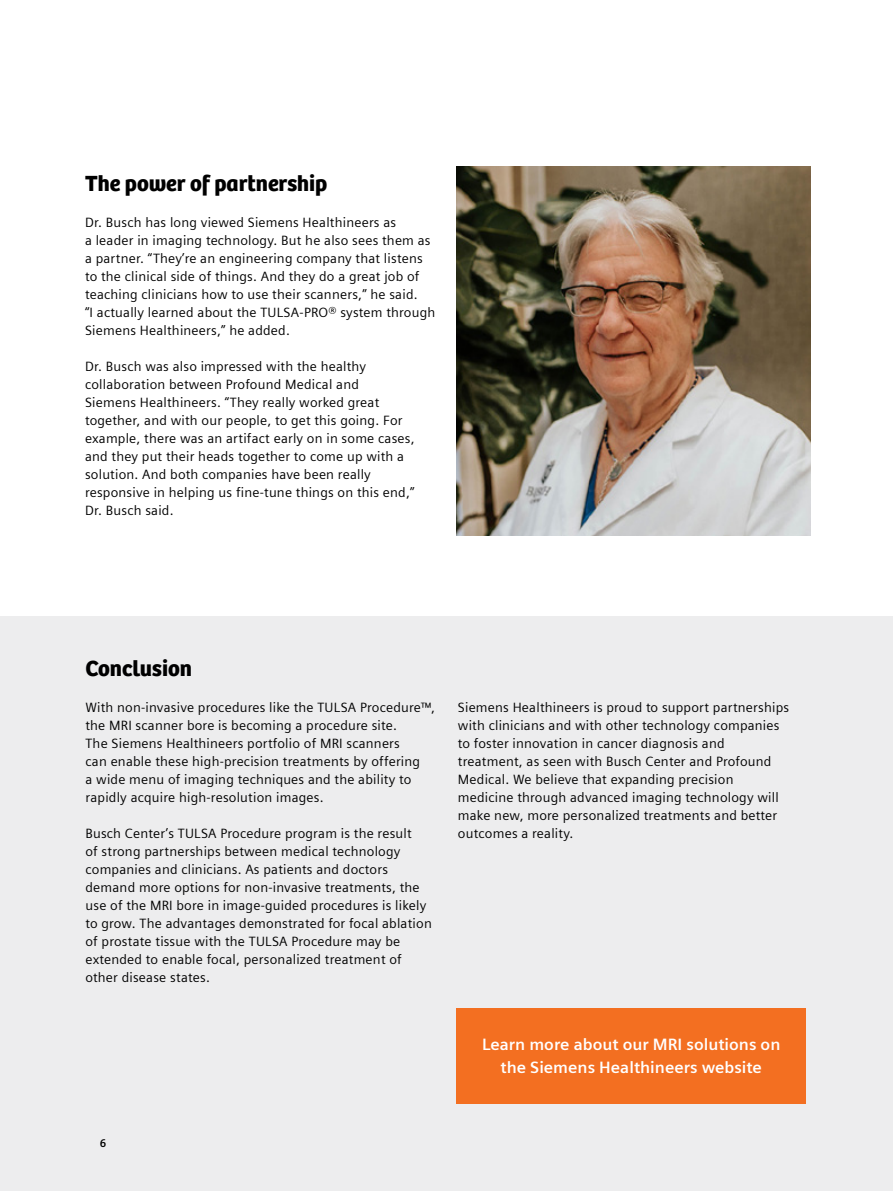
<style>
.page{position:relative;width:893px;height:1191px;background:#fff}
.page>*{position:absolute;margin:0;border:0;box-sizing:border-box;transform-origin:0 0}
.t1{font:22.5px "Bree SH Headline Regular";color:#000}
.t2{font:700 16.5px/22.5px "Siemens Sans";color:#fff;text-align:center}
.t3{font:13.5px/18px "Siemens Sans";letter-spacing:.015em;color:#000}
.t4{font:700 11.25px "Siemens Sans";color:#000}
</style>
<div class="page">
<div style="left:0;top:616px;width:893px;height:575px;background:#ededee"></div>
<div style="left:456px;top:1007px;width:350px;height:96px;background:#f36f21"></div>
<img style="left:456px;top:167px;width:354px;height:368px">
<h1 class="t1" style="left:85px;top:170px;width:244px">The power of partnership</h1>
<p class="t3" style="left:85px;top:212px;width:352px">Dr. Busch has long viewed Siemens Healthineers as<br>a leader in imaging technology. But he also sees them as a partner. “They’re an engineering company that listens to the clinical side of things. And they do a great job of teaching clinicians how to use their scanners,” he said.<br>“I actually learned about the TULSA-PRO® system through Siemens Healthineers,” he added.</p>
<p class="t3" style="left:85px;top:356px;width:331px">Dr. Busch was also impressed with the healthy collaboration between Profound Medical and<br>Siemens Healthineers. “They really worked great together, and with our people, to get this going. For example, there was an artifact early on in some cases, and they put their heads together to come up with a solution. And both companies have been really responsive in helping us fine-tune things on this end,” Dr. Busch said.</p>
<h1 class="t1" style="left:85px;top:655px;width:108px">Conclusion</h1>
<p class="t3" style="left:85px;top:697px;width:351px">With non-invasive procedures like the TULSA Procedure™, the MRI scanner bore is becoming a procedure site.<br>The Siemens Healthineers portfolio of MRI scanners<br>can enable these high-precision treatments by offering<br>a wide menu of imaging techniques and the ability to rapidly acquire high-resolution images.</p>
<p class="t3" style="left:85px;top:823px;width:348px">Busch Center’s TULSA Procedure program is the result<br>of strong partnerships between medical technology companies and clinicians. As patients and doctors demand more options for non-invasive treatments, the use of the MRI bore in image-guided procedures is likely to grow. The advantages demonstrated for focal ablation of prostate tissue with the TULSA Procedure may be extended to enable focal, personalized treatment of other disease states.</p>
<p class="t3" style="left:458px;top:697px;width:333px">Siemens Healthineers is proud to support partnerships with clinicians and with other technology companies to foster innovation in cancer diagnosis and treatment, as seen with Busch Center and Profound Medical. We believe that expanding precision medicine through advanced imaging technology will make new, more personalized treatments and better outcomes a reality.</p>
<p class="t2" style="left:482px;top:1032px;width:300px">Learn more about our MRI solutions on the Siemens Healthineers website</p>
<p class="t4" style="left:100px;top:1135px;width:8px">6</p>
</div>
